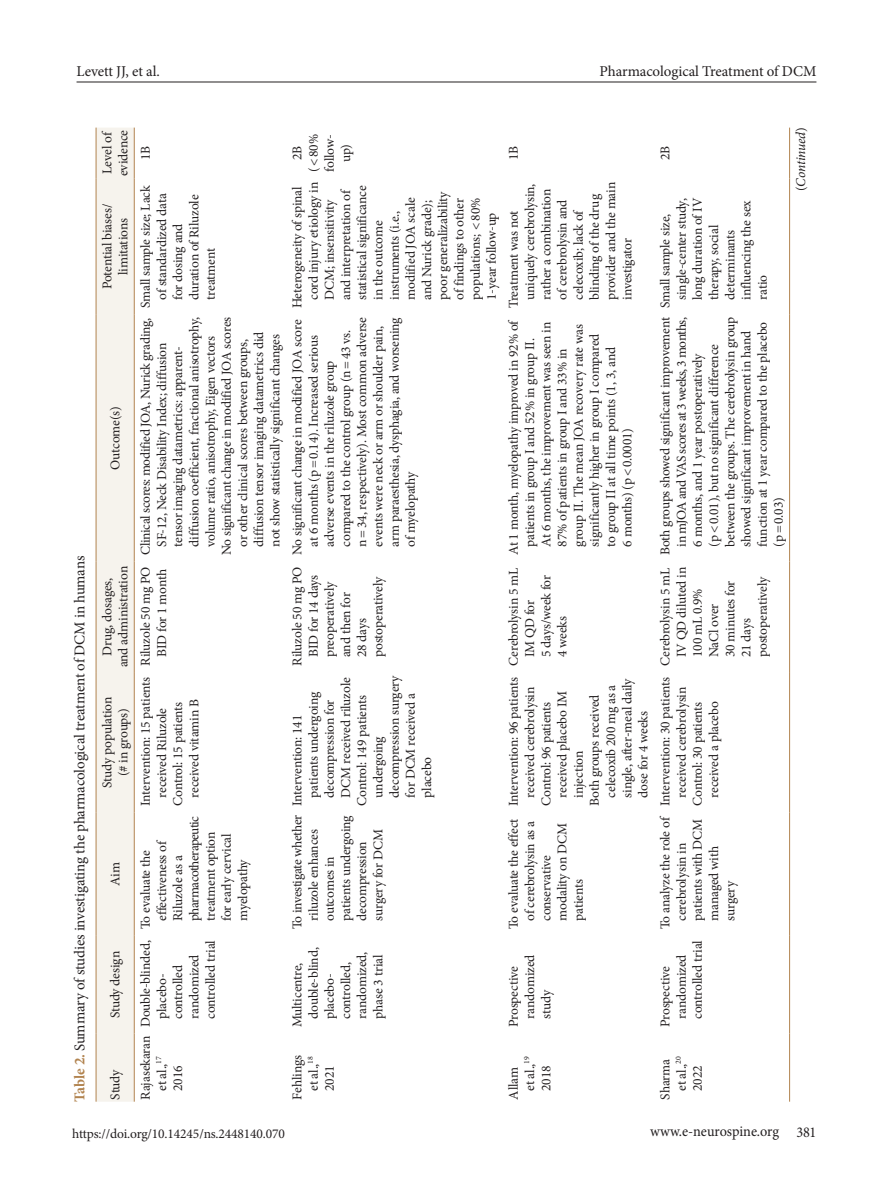
<style>
.page{position:relative;width:893px;height:1191px;background:#fff}
.page>*{position:absolute;margin:0;border:0;box-sizing:border-box;transform-origin:0 0}
.표그림캡션{font:15px "Minion Pro";letter-spacing:-.01em;color:#231f20}
.표그림캡션-2{font:15px "Minion Pro";letter-spacing:-.01em;color:#231f20;scale:.95 1}
.표본문{font:13.5px/16.2px "Minion Pro";letter-spacing:-.01em;color:#231f20}
.표항목{font:13.5px/16.2px "Minion Pro";letter-spacing:-.01em;color:#231f20}
.표본문-2{font:italic 13.5px "Minion Pro";letter-spacing:-.02em;color:#231f20}
.s1{font-weight:700;color:#b28450}
.s2{font-style:normal}
</style>
<div class="page">
<hr style="left:77px;top:82px;width:739px;height:1px;background:#231f20">
<div style="left:97px;top:128px;width:37px;height:973px;background:#f6f3ed"></div>
<hr style="left:96px;top:1033px;width:1px;height:68px;background:#b28450">
<hr style="left:96px;top:935px;width:1px;height:98px;background:#b28450">
<hr style="left:96px;top:812px;width:1px;height:123px;background:#b28450">
<hr style="left:96px;top:672px;width:1px;height:140px;background:#b28450">
<hr style="left:96px;top:561px;width:1px;height:111px;background:#b28450">
<hr style="left:96px;top:315px;width:1px;height:246px;background:#b28450">
<hr style="left:96px;top:179px;width:1px;height:136px;background:#b28450">
<hr style="left:96px;top:128px;width:1px;height:51px;background:#b28450">
<hr style="left:134px;top:1033px;width:1px;height:68px;background:#b28450">
<hr style="left:134px;top:935px;width:1px;height:98px;background:#b28450">
<hr style="left:134px;top:812px;width:1px;height:123px;background:#b28450">
<hr style="left:134px;top:672px;width:1px;height:140px;background:#b28450">
<hr style="left:134px;top:561px;width:1px;height:111px;background:#b28450">
<hr style="left:134px;top:315px;width:1px;height:246px;background:#b28450">
<hr style="left:134px;top:179px;width:1px;height:136px;background:#b28450">
<hr style="left:134px;top:128px;width:1px;height:51px;background:#b28450">
<hr style="left:789px;top:1033px;width:1px;height:68px;background:#b28450">
<hr style="left:789px;top:935px;width:1px;height:98px;background:#b28450">
<hr style="left:789px;top:812px;width:1px;height:123px;background:#b28450">
<hr style="left:789px;top:672px;width:1px;height:140px;background:#b28450">
<hr style="left:789px;top:561px;width:1px;height:111px;background:#b28450">
<hr style="left:789px;top:315px;width:1px;height:246px;background:#b28450">
<hr style="left:789px;top:179px;width:1px;height:136px;background:#b28450">
<hr style="left:789px;top:128px;width:1px;height:51px;background:#b28450">
<p class="표그림캡션" style="left:77px;top:61px;width:85px">Levett JJ, et al.</p>
<p class="표그림캡션" style="left:599px;top:61px;width:218px">Pharmacological Treatment of DCM</p>
<p class="표그림캡션" style="left:70px;top:1101px;width:547px;rotate:-90deg"><span class="s1">Table 2.</span> Summary of studies investigating the pharmacological treatment of DCM in humans</p>
<p class="표항목" style="left:99px;top:176px;width:48px;rotate:-90deg">Level of evidence</p>
<p class="표항목" style="left:99px;top:289px;width:87px;rotate:-90deg">Potential biases/</p>
<p class="표항목" style="left:115px;top:275px;width:58px;rotate:-90deg">limitations</p>
<p class="표항목" style="left:107px;top:470px;width:65px;rotate:-90deg">Outcome(s)</p>
<p class="표항목" style="left:115px;top:667px;width:103px;rotate:-90deg">and administration</p>
<p class="표항목" style="left:99px;top:655px;width:79px;rotate:-90deg">Drug, dosages,</p>
<p class="표항목" style="left:99px;top:787px;width:92px;rotate:-90deg">Study population</p>
<p class="표항목" style="left:115px;top:776px;width:70px;rotate:-90deg">(# in groups)</p>
<p class="표항목" style="left:107px;top:886px;width:25px;rotate:-90deg">Aim</p>
<p class="표항목" style="left:107px;top:1018px;width:69px;rotate:-90deg">Study design</p>
<p class="표항목" style="left:107px;top:1099px;width:32px;rotate:-90deg">Study</p>
<p class="표본문" style="left:138px;top:160px;width:16px;rotate:-90deg">1B</p>
<p class="표본문" style="left:138px;top:300px;width:116px;text-indent:-9px;rotate:-90deg">Small sample size; Lack of standardized data for dosing and duration of Riluzole treatment</p>
<p class="표본문" style="left:138px;top:546px;width:231px;text-indent:-9px;rotate:-90deg">Clinical scores: modified JOA, Nurick grading, SF-12, Neck Disability Index; diffusion tensor imaging datametrics: apparent&shy;diffusion coefficient, fractional anisotrophy, volume ratio, anisotrophy, Eigen vectors</p>
<p class="표본문" style="left:219px;top:546px;width:231px;text-indent:-9px;rotate:-90deg">No significant change in modified JOA scores or other clinical scores between groups, diffusion tensor imaging datametrics did not show statistically significant changes</p>
<p class="표본문" style="left:138px;top:665px;width:101px;text-align:center;rotate:-90deg">Riluzole 50 mg PO<br>BID for 1 month</p>
<p class="표본문" style="left:138px;top:797px;width:122px;text-indent:-9px;rotate:-90deg">Intervention: 15 patients received Riluzole</p>
<p class="표본문" style="left:170px;top:806px;width:108px;text-align:right;rotate:-90deg">Control: 15 patients received vitamin B</p>
<p class="표본문" style="left:138px;top:921px;width:106px;text-indent:-9px;rotate:-90deg">To evaluate the effectiveness of<br>Riluzole as a pharmacotherapeutic treatment option for early cervical myelopathy</p>
<p class="표본문" style="left:138px;top:1018px;width:80px;text-indent:-9px;rotate:-90deg">Double-blinded, placebo&shy;controlled randomized controlled trial</p>
<p class="표본문" style="left:138px;top:1091px;width:57px;text-indent:-9px;rotate:-90deg">Rajasekaran et al.,<sup>17<br></sup>2016</p>
<p class="표본문" style="left:289px;top:172px;width:40px;text-align:center;rotate:-90deg">2B (&lt;80%</p>
<p class="표본문" style="left:322px;top:172px;width:39px;text-align:center;rotate:-90deg">follow&shy;up)</p>
<p class="표본문" style="left:289px;top:300px;width:119px;text-indent:-9px;rotate:-90deg">Heterogeneity of spinal cord injury etiology in<br>DCM; insensitivity and interpretation of statistical significance in the outcome instruments (i.e., modified JOA scale and Nurick grade); poor generalizability of findings to other populations; &lt; 80%<br>1-year follow-up</p>
<p class="표본문" style="left:289px;top:546px;width:231px;text-indent:-9px;rotate:-90deg">No significant change in modified JOA score at 6 months (p = 0.14). Increased serious adverse events in the riluzole group compared to the control group (n = 43 vs.<br>n = 34, respectively). Most common adverse events were neck or arm or shoulder pain, arm paraesthesia, dysphagia, and worsening of myelopathy</p>
<p class="표본문" style="left:289px;top:657px;width:92px;text-indent:-9px;rotate:-90deg">Riluzole 50 mg PO<br>BID for 14 days preoperatively and then for<br>28 days postoperatively</p>
<p class="표본문" style="left:289px;top:797px;width:122px;text-indent:-9px;rotate:-90deg">Intervention: 141 patients undergoing decompression for<br>DCM received riluzole</p>
<p class="표본문" style="left:354px;top:797px;width:124px;text-indent:-9px;rotate:-90deg">Control: 149 patients undergoing decompression surgery for DCM received a placebo</p>
<p class="표본문" style="left:289px;top:921px;width:108px;text-indent:-9px;rotate:-90deg">To investigate whether riluzole enhances outcomes in patients undergoing decompression surgery for DCM</p>
<p class="표본문" style="left:289px;top:1018px;width:73px;text-indent:-9px;rotate:-90deg">Multicentre, double-blind, placebo&shy;controlled, randomized, phase 3 trial</p>
<p class="표본문" style="left:289px;top:1099px;width:46px;text-align:center;rotate:-90deg">Fehlings et al.,<sup>18<br></sup>2021</p>
<p class="표본문" style="left:506px;top:160px;width:16px;rotate:-90deg">1B</p>
<p class="표본문" style="left:506px;top:300px;width:119px;text-indent:-9px;rotate:-90deg">Treatment was not uniquely cerebrolysin, rather a combination of cerebrolysin and celecoxib; lack of blinding of the drug provider and the main investigator</p>
<p class="표본문" style="left:506px;top:546px;width:229px;text-indent:-9px;rotate:-90deg">At 1 month, myelopathy improved in 92% of patients in group I and 52% in group II.<br>At 6 months, the improvement was seen in 87% of patients in group I and 33% in group II. The mean JOA recovery rate was significantly higher in group I compared<br>to group II at all time points (1, 3, and<br>6 months) (p &lt; 0.0001)</p>
<p class="표본문" style="left:506px;top:657px;width:91px;text-indent:-9px;rotate:-90deg">Cerebrolysin 5 mL<br>IM QD for<br>5 days/week for<br>4 weeks</p>
<p class="표본문" style="left:506px;top:806px;width:131px;text-align:center;rotate:-90deg">Intervention: 96 patients received cerebrolysin</p>
<p class="표본문" style="left:587px;top:797px;width:121px;text-indent:-9px;rotate:-90deg">Both groups received celecoxib 200 mg as a single, after-meal daily dose for 4 weeks</p>
<p class="표본문" style="left:538px;top:797px;width:108px;text-indent:-9px;rotate:-90deg">Control: 96 patients received placebo IM injection</p>
<p class="표본문" style="left:506px;top:921px;width:104px;text-indent:-9px;rotate:-90deg">To evaluate the effect of cerebrolysin as a conservative modality on DCM patients</p>
<p class="표본문" style="left:506px;top:1018px;width:66px;text-indent:-9px;rotate:-90deg">Prospective randomized study</p>
<p class="표본문" style="left:506px;top:1091px;width:36px;text-indent:-9px;rotate:-90deg">Allam et al.,<sup>19<br></sup>2018</p>
<p class="표본문" style="left:657px;top:160px;width:16px;rotate:-90deg">2B</p>
<p class="표본문" style="left:657px;top:300px;width:104px;text-indent:-9px;rotate:-90deg">Small sample size, single-center study, long duration of IV therapy, social determinants influencing the sex ratio</p>
<p class="표본문" style="left:657px;top:546px;width:231px;text-indent:-9px;rotate:-90deg">Both groups showed significant improvement in mJOA and VAS scores at 3 weeks, 3 months, 6 months, and 1 year postoperatively<br>(p &lt; 0.01), but no significant difference between the groups. The cerebrolysin group showed significant improvement in hand function at 1 year compared to the placebo (p = 0.03)</p>
<p class="표본문" style="left:657px;top:657px;width:92px;text-indent:-9px;rotate:-90deg">Cerebrolysin 5 mL<br>IV QD diluted in<br>100 mL 0.9%<br>NaCl over<br>30 minutes for<br>21 days postoperatively</p>
<p class="표본문" style="left:657px;top:806px;width:131px;text-align:center;rotate:-90deg">Intervention: 30 patients received cerebrolysin</p>
<p class="표본문" style="left:690px;top:806px;width:106px;text-align:right;rotate:-90deg">Control: 30 patients received a placebo</p>
<p class="표본문" style="left:657px;top:921px;width:106px;text-indent:-9px;rotate:-90deg">To analyze the role of cerebrolysin in patients with DCM managed with surgery</p>
<p class="표본문" style="left:657px;top:1018px;width:80px;text-indent:-9px;rotate:-90deg">Prospective randomized controlled trial</p>
<p class="표본문-2" style="left:792px;top:191px;width:65px;rotate:-90deg"><span class="s2">(</span>Continued<span class="s2">)</span></p>
<p class="표본문" style="left:657px;top:1091px;width:36px;text-indent:-9px;rotate:-90deg">Sharma et al.,<sup>20<br></sup>2022</p>
<p class="표본문" style="left:72px;top:1125px;width:214px">https://doi.org/10.14245/ns.2448140.070</p>
<p class="표그림캡션-2" style="left:650px;top:1121px;width:176px">www.e-neurospine.org 381</p>
</div>
